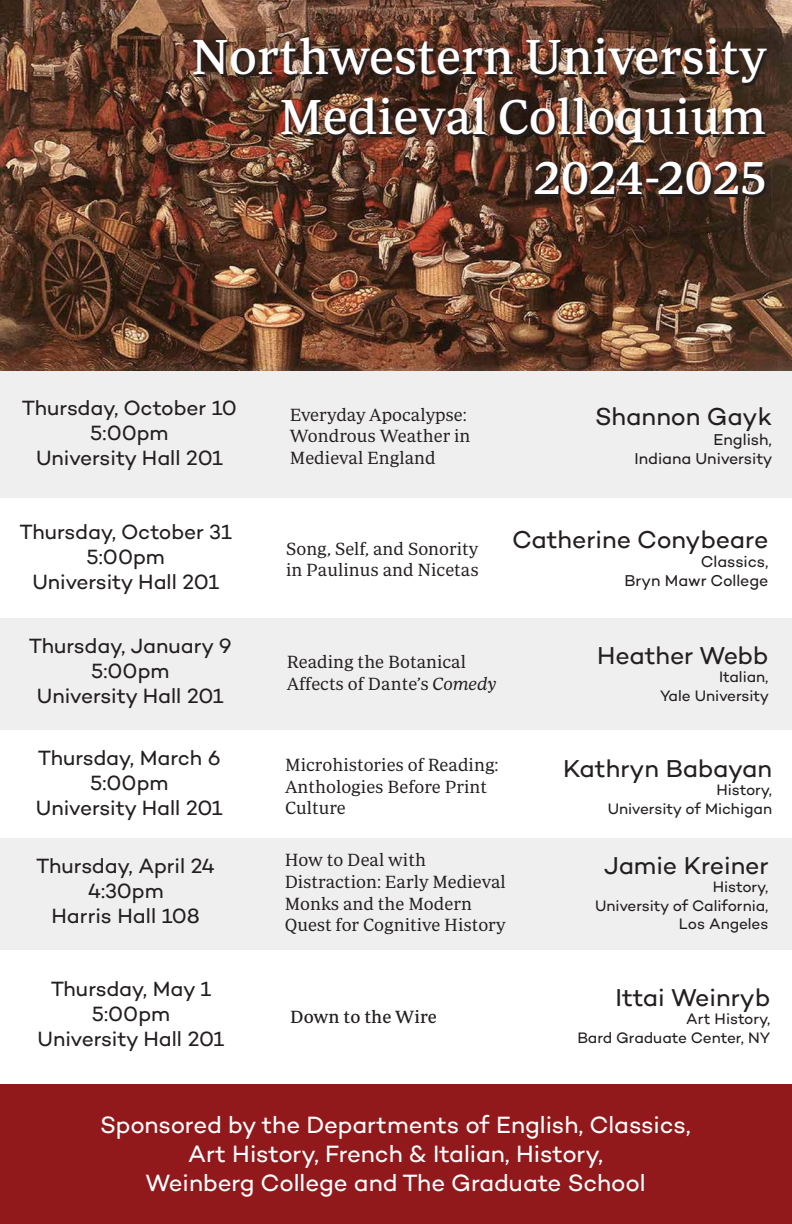
<style>
.page{position:relative;width:792px;height:1224px;background:#fff}
.page>*{position:absolute;margin:0;border:0;box-sizing:border-box;transform-origin:0 0}
.t1{font:50px/60px "Periodico Text";color:#fff;text-align:right}
.t2{font:25px "Campton";letter-spacing:-.005em;color:#231f20}
.t3{font:24.9px "Campton";letter-spacing:-.005em;color:#231f20}
.t4{font:24px/28.8px "Campton";letter-spacing:-.005em;color:#fff;text-align:center}
.t5{font:21px/25.2px "Campton";letter-spacing:-.005em;color:#231f20;text-align:center}
.t6{font:18px/21.6px "Periodico Text Lg";color:#231f20}
.t7{font:18px "Periodico Text";color:#231f20}
.t8{font:16px/19.2px "Campton";letter-spacing:-.005em;color:#231f20;text-align:right}
.t9{font:15.4px/18.5px "Campton";letter-spacing:-.005em;color:#231f20;text-align:right}
.s1{font-family:"Periodico Text Lg It"}
</style>
<div class="page">
<img style="left:0;top:0;width:792px;height:371px">
<div style="left:0;top:371px;width:792px;height:126px;background:#f0efef"></div>
<div style="left:0;top:618px;width:792px;height:112px;background:#f0efef"></div>
<div style="left:0;top:838px;width:792px;height:112px;background:#f0efef"></div>
<div style="left:0;top:1084px;width:792px;height:140px;background:#91191c"></div>
<h1 class="t1" style="left:191px;top:26px;width:577px">Northwestern University<br>Medieval Colloquium<br>2024-2025</h1>
<p class="t5" style="left:22px;top:394px;width:216px">Thursday, October 10<br>5:00pm<br>University Hall 201</p>
<h2 class="t2" style="left:595px;top:401px;width:178px">Shannon Gayk</h2>
<p class="t6" style="left:290px;top:403px;width:182px">Everyday Apocalypse:<br>Wondrous Weather in<br>Medieval England</p>
<p class="t8" style="left:635px;top:429px;width:140px">English,<br>Indiana University</p>
<p class="t5" style="left:20px;top:518px;width:214px">Thursday, October 31<br>5:00pm<br>University Hall 201</p>
<p class="t5" style="left:29px;top:633px;width:204px">Thursday, January 9<br>5:00pm<br>University Hall 201</p>
<p class="t5" style="left:36px;top:745px;width:188px">Thursday, March 6<br>5:00pm<br>University Hall 201</p>
<p class="t5" style="left:36px;top:852px;width:180px">Thursday, April 24<br>4:30pm<br>Harris Hall 108</p>
<p class="t5" style="left:38px;top:975px;width:188px">Thursday, May 1<br>5:00pm<br>University Hall 201</p>
<p class="t6" style="left:286px;top:537px;width:194px">Song, Self, and Sonority in Paulinus and Nicetas</p>
<h3 class="t3" style="left:512px;top:524px;width:258px">Catherine Conybeare</h3>
<p class="t8" style="left:625px;top:552px;width:145px">Classics,<br>Bryn Mawr College</p>
<p class="t6" style="left:287px;top:651px;width:211px">Reading the Botanical<br>Affects of Dante’s <span class="s1">Comedy</span></p>
<p class="t6" style="left:285px;top:754px;width:215px">Microhistories of Reading:<br>Anthologies Before Print<br>Culture</p>
<h3 class="t3" style="left:597px;top:639px;width:173px">Heather Webb</h3>
<p class="t9" style="left:660px;top:667px;width:111px">Italian,<br>Yale University</p>
<h3 class="t3" style="left:563px;top:752px;width:211px">Kathryn Babayan</h3>
<p class="t9" style="left:608px;top:780px;width:166px">History,<br>University of Michigan</p>
<p class="t6" style="left:285px;top:849px;width:223px">How to Deal with<br>Distraction: Early Medieval<br>Monks and the Modern<br>Quest for Cognitive History</p>
<p class="t7" style="left:290px;top:1007px;width:148px">Down to the Wire</p>
<h3 class="t3" style="left:604px;top:850px;width:166px">Jamie Kreiner</h3>
<p class="t9" style="left:595px;top:878px;width:175px">History,<br>University of California,<br>Los Angeles</p>
<h3 class="t3" style="left:615px;top:982px;width:156px">Ittai Weinryb</h3>
<p class="t9" style="left:577px;top:1009px;width:194px">Art History,<br>Bard Graduate Center, NY</p>
<h3 class="t4" style="left:100px;top:1110px;width:592px">Sponsored by the Departments of English, Classics,<br>Art History, French &amp; Italian, History,<br>Weinberg College and The Graduate School</h3>
</div>
